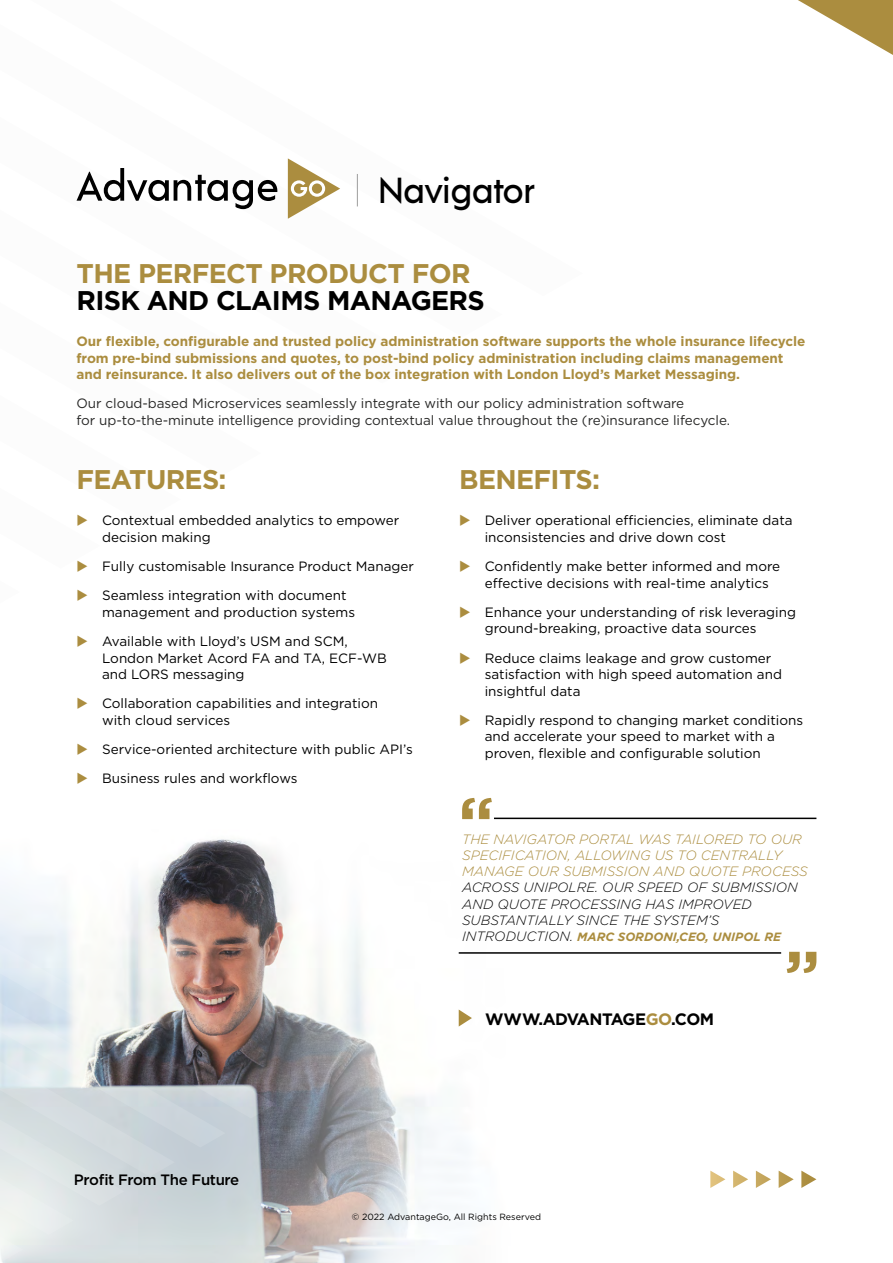
<style>
.page{position:relative;width:893px;height:1263px;background:#fff}
.page>*{position:absolute;margin:0;border:0;box-sizing:border-box;transform-origin:0 0}
.t1{font:500 36px "Acre";letter-spacing:-.025em;color:#000}
.t2{font:700 27px "Gotham";letter-spacing:-.025em;color:#ab8d3f}
.t3{font:700 27px "Gotham";letter-spacing:-.025em;color:#000}
.t4{font:700 16.5px "Gotham";letter-spacing:-.025em;color:#000}
.t5{font:500 15px "Gotham";letter-spacing:-.025em;color:#000}
.t6{font:13.5px/16.5px "Gotham";color:#000}
.t7{font:700 13.5px/16.5px "Gotham";letter-spacing:-.005em;color:#ab8d3f}
.t8{font:13.5px/16.5px "Gotham";letter-spacing:-.005em;color:#282827}
.t9{font:italic 300 13.5px/16.2px "Gotham";color:#ab8d3f}
.t10{font:italic 300 13.5px/16.2px "Gotham";color:#000}
.t11{font:italic 700 12px "Gotham";color:#ab8d3f}
.t12{font:9px "Gotham";color:#000}
.s1{color:#ab8d3f}
.s2{font-weight:300;font-size:13.5px;color:#000}
</style>
<div class="page">
<img style="left:0;top:797px;width:817px;height:466px">
<svg style="left:0;top:944px;width:276px;height:319px;background:#c4c5c7"></svg>
<svg style="left:798px;top:0;width:95px;height:55px"></svg>
<svg style="left:459px;top:1009px;width:13px;height:17px"></svg>
<svg style="left:288px;top:158px;width:52px;height:61px"></svg>
<svg style="left:77px;top:168px;width:201px;height:41px"></svg>
<hr style="left:357px;top:174px;width:1px;height:32px;background:#9d9d9c">
<svg style="left:801px;top:1170px;width:15px;height:18px"></svg>
<svg style="left:779px;top:1170px;width:15px;height:18px"></svg>
<svg style="left:756px;top:1170px;width:15px;height:18px"></svg>
<svg style="left:733px;top:1170px;width:15px;height:18px"></svg>
<svg style="left:710px;top:1170px;width:15px;height:18px"></svg>
<hr style="left:494px;top:818px;width:322px;height:1px;background:#000">
<svg style="left:462px;top:798px;width:30px;height:21px"></svg>
<hr style="left:459px;top:952px;width:322px;height:2px;background:#000">
<svg style="left:787px;top:952px;width:29px;height:21px"></svg>
<h1 class="t1" style="left:378px;top:165px;width:159px">Navigator</h1>
<h2 class="t2" style="left:77px;top:255px;width:396px">THE PERFECT PRODUCT FOR</h2>
<h2 class="t3" style="left:77px;top:282px;width:410px">RISK AND CLAIMS MANAGERS</h2>
<p class="t7" style="left:77px;top:333px;width:730px">Our flexible, configurable and trusted policy administration software supports the whole insurance lifecycle from pre-bind submissions and quotes, to post-bind policy administration including claims management and reinsurance. It also delivers out of the box integration with London Lloyd’s Market Messaging.</p>
<p class="t8" style="left:77px;top:395px;width:655px">Our cloud-based Microservices seamlessly integrate with our policy administration software<br>for up-to-the-minute intelligence providing contextual value throughout the (re)insurance lifecycle.</p>
<h2 class="t2" style="left:77px;top:462px;width:152px">FEATURES:</h2>
<p class="t6" style="left:102px;top:512px;width:299px;text-indent:-26px"><span class="s1">◆</span> Contextual embedded analytics to empower decision making</p>
<p class="t6" style="left:77px;top:558px;width:339px"><span class="s1">◆</span> Fully customisable Insurance Product Manager</p>
<p class="t6" style="left:102px;top:587px;width:254px;text-indent:-26px"><span class="s1">◆</span> Seamless integration with document management and production systems</p>
<p class="t6" style="left:102px;top:633px;width:286px;text-indent:-26px"><span class="s1">◆</span> Available with Lloyd’s USM and SCM,<br>London Market Acord FA and TA, ECF-WB and LORS messaging</p>
<p class="t6" style="left:102px;top:695px;width:278px;text-indent:-26px"><span class="s1">◆</span> Collaboration capabilities and integration with cloud services</p>
<p class="t6" style="left:77px;top:741px;width:338px"><span class="s1">◆</span> Service-oriented architecture with public API’s</p>
<p class="t6" style="left:77px;top:770px;width:222px"><span class="s1">◆</span> Business rules and workflows</p>
<h2 class="t2" style="left:459px;top:462px;width:142px">BENEFITS:</h2>
<p class="t6" style="left:485px;top:512px;width:309px;text-indent:-26px"><span class="s1">◆</span> Deliver operational efficiencies, eliminate data inconsistencies and drive down cost</p>
<p class="t6" style="left:485px;top:558px;width:297px;text-indent:-26px"><span class="s1">◆</span> Confidently make better informed and more effective decisions with real-time analytics</p>
<p class="t6" style="left:485px;top:604px;width:313px;text-indent:-26px"><span class="s1">◆</span> Enhance your understanding of risk leveraging ground-breaking, proactive data sources</p>
<p class="t6" style="left:485px;top:649px;width:299px;text-indent:-26px"><span class="s1">◆</span> Reduce claims leakage and grow customer satisfaction with high speed automation and insightful data</p>
<p class="t6" style="left:485px;top:712px;width:320px;text-indent:-26px"><span class="s1">◆</span> Rapidly respond to changing market conditions and accelerate your speed to market with a proven, flexible and configurable solution</p>
<p class="t9" style="left:462px;top:830px;width:347px">THE NAVIGATOR PORTAL WAS TAILORED TO OUR<br>SPECIFICATION, ALLOWING US TO CENTRALLY<br>MANAGE OUR SUBMISSION AND QUOTE PROCESS</p>
<p class="t10" style="left:462px;top:879px;width:337px">ACROSS UNIPOLRE. OUR SPEED OF SUBMISSION<br>AND QUOTE PROCESSING HAS IMPROVED<br>SUBSTANTIALLY SINCE THE SYSTEM’S</p>
<p class="t11" style="left:462px;top:929px;width:321px"><span class="s2">INTRODUCTION.</span> MARC SORDONI,CEO, UNIPOL RE</p>
<p class="t4" style="left:485px;top:1008px;width:231px">WWW.ADVANTAGE<span class="s1">GO</span>.COM</p>
<p class="t5" style="left:74px;top:1169px;width:167px">Profit From The Future</p>
<p class="t12" style="left:352px;top:1211px;width:191px">© 2022 AdvantageGo, All Rights Reserved</p>
</div>
